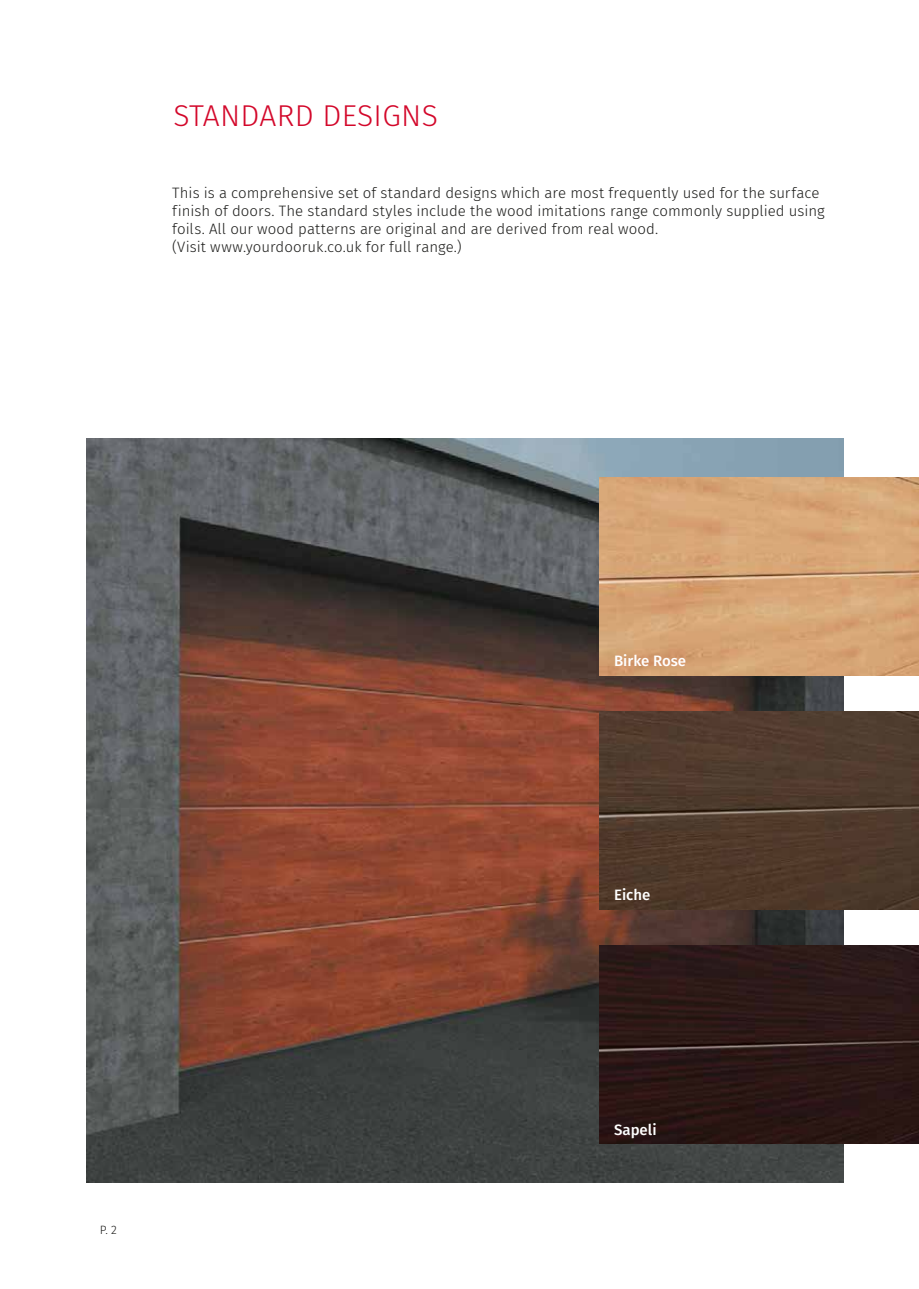
<style>
.page{position:relative;width:919px;height:1289px;background:#fff}
.page>*{position:absolute;margin:0;border:0;box-sizing:border-box;transform-origin:0 0}
.t1{font:300 30px "Fira Sans";letter-spacing:.01em;color:#d3072a}
.t2{font:300 15px/18px "Fira Sans";color:#1d1d1b}
.t3{font:500 15px "Fira Sans";color:#fff}
.t4{font:300 12px "Fira Sans";color:#1d1d1b}
</style>
<div class="page">
<img style="left:86px;top:438px;width:757px;height:744px">
<img style="left:600px;top:477px;width:318px;height:198px">
<img style="left:600px;top:711px;width:318px;height:198px">
<img style="left:600px;top:945px;width:318px;height:198px">
<h1 class="t1" style="left:173px;top:94px;width:266px">STANDARD DESIGNS</h1>
<p class="t2" style="left:172px;top:184px;width:654px">This is a comprehensive set of standard designs which are most frequently used for the surface finish of doors. The standard styles include the wood imitations range commonly supplied using foils. All our wood patterns are original and are derived from real wood.<br>(Visit www.yourdooruk.co.uk for full range.)</p>
<p class="t4" style="left:100px;top:1221px;width:18px">P. 2</p>
<p class="t3" style="left:614px;top:650px;width:74px">Birke Rose</p>
<p class="t3" style="left:614px;top:884px;width:38px">Eiche</p>
<p class="t3" style="left:614px;top:1118px;width:44px">Sapeli</p>
</div>
